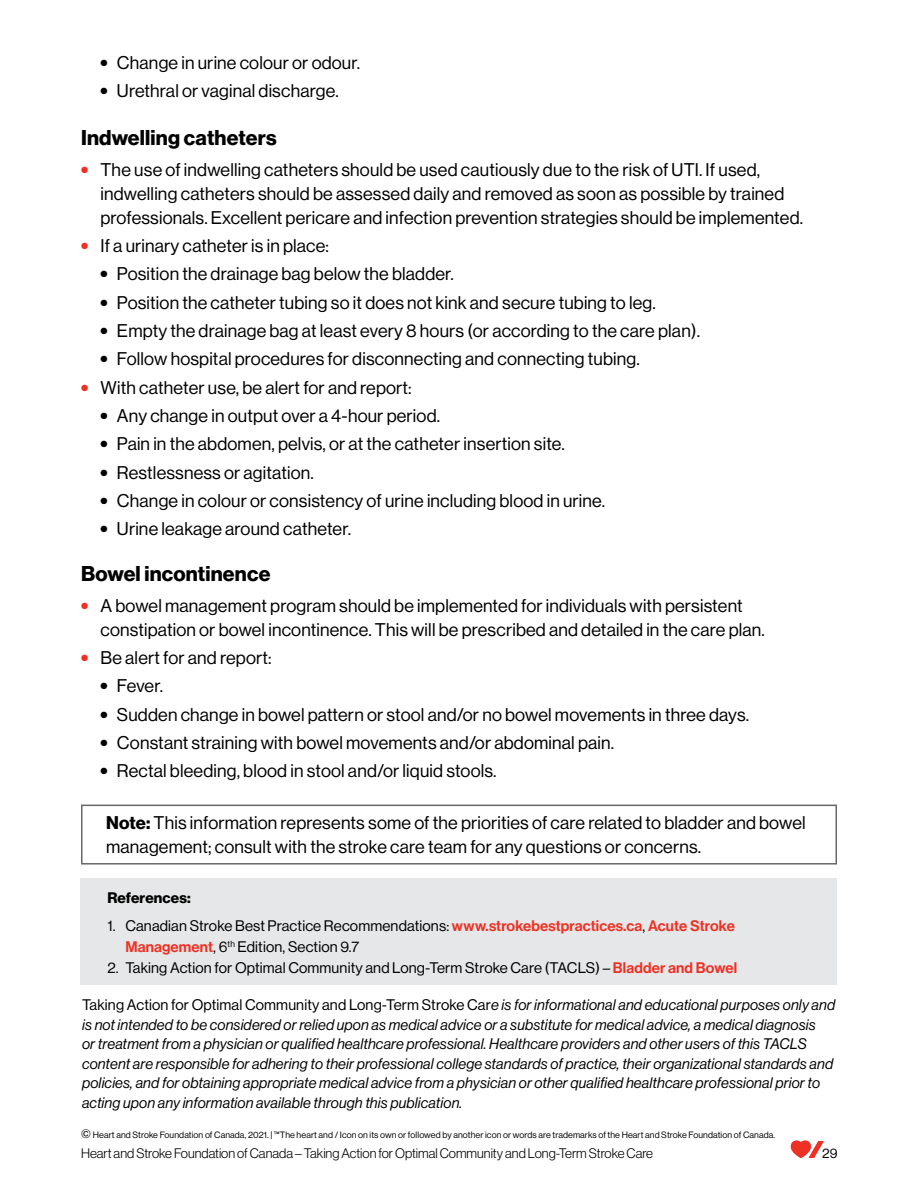
<style>
.page{position:relative;width:918px;height:1188px;background:#fff}
.page>*{position:absolute;margin:0;border:0;box-sizing:border-box;transform-origin:0 0}
.t1{font:21px "N Haas Grotesk DS Std 75 Bd";letter-spacing:.01em;color:#000}
.t2{font:18px/24px "N Haas Grotesk DS Std 55 Rg";letter-spacing:.01em;color:#000}
.t3{font:15px/19.5px "N Haas Grotesk DS Std 56 It";letter-spacing:.01em;color:#000}
.t4{font:15px/21px "N Haas Grotesk DS Std 55 Rg";letter-spacing:.01em;color:#000}
.t5{font:15px "N Haas Grotesk DS Std 75 Bd";letter-spacing:.01em;color:#000}
.t6{font:13.5px "N Haas Grotesk DS Std 45 Lt";color:#000}
.t7{font:13.5px "N Haas Grotesk DS Std 55 Rg";color:#000}
.t8{font:9px "N Haas Grotesk DS Std 55 Rg";letter-spacing:.01em;color:#000}
.s1{font-family:"N Haas Grotesk DS Std 75 Bd"}
.s2{font-family:"N Haas Grotesk DS Std 65 Md";color:#ee3124}
.s3{font-family:"N Haas Grotesk DS Std 56 It"}
.s4{font-size:12px}
</style>
<div class="page">
<div style="left:81px;top:805px;width:756px;height:60px;border:2px solid #67686b"></div>
<svg style="left:791px;top:1140px;width:33px;height:18px"></svg>
<div style="left:80px;top:878px;width:756px;height:107px;background:#e6e7e8"></div>
<p class="t2" style="left:100px;top:51px;width:261px">● Change in urine colour or odour.</p>
<p class="t2" style="left:100px;top:79px;width:240px">● Urethral or vaginal discharge.</p>
<p class="t1" style="left:81px;top:125px;width:197px">Indwelling catheters</p>
<p class="t2" style="left:101px;top:158px;width:704px;text-indent:-20px"><sup>●</sup> The use of indwelling catheters should be used cautiously due to the risk of UTI. If used, indwelling catheters should be assessed daily and removed as soon as possible by trained professionals. Excellent pericare and infection prevention strategies should be implemented.</p>
<p class="t2" style="left:81px;top:234px;width:250px"><sup>●</sup> If a urinary catheter is in place:</p>
<p class="t2" style="left:100px;top:262px;width:355px">● Position the drainage bag below the bladder.</p>
<p class="t2" style="left:100px;top:291px;width:557px">● Position the catheter tubing so it does not kink and secure tubing to leg.</p>
<p class="t2" style="left:100px;top:319px;width:601px">● Empty the drainage bag at least every 8 hours (or according to the care plan).</p>
<p class="t2" style="left:100px;top:347px;width:541px">● Follow hospital procedures for disconnecting and connecting tubing.</p>
<p class="t2" style="left:81px;top:376px;width:332px"><sup>●</sup> With catheter use, be alert for and report:</p>
<p class="t2" style="left:100px;top:404px;width:341px">● Any change in output over a 4-hour period.</p>
<p class="t2" style="left:100px;top:432px;width:466px">● Pain in the abdomen, pelvis, or at the catheter insertion site.</p>
<p class="t2" style="left:100px;top:460px;width:215px">● Restlessness or agitation.</p>
<p class="t2" style="left:100px;top:489px;width:506px">● Change in colour or consistency of urine including blood in urine.</p>
<p class="t2" style="left:100px;top:517px;width:252px">● Urine leakage around catheter.</p>
<p class="t1" style="left:81px;top:561px;width:191px">Bowel incontinence</p>
<p class="t2" style="left:101px;top:593px;width:666px;text-indent:-20px"><sup>●</sup> A bowel management program should be implemented for individuals with persistent constipation or bowel incontinence. This will be prescribed and detailed in the care plan.</p>
<p class="t2" style="left:81px;top:646px;width:192px"><sup>●</sup> Be alert for and report:</p>
<p class="t2" style="left:100px;top:674px;width:64px">● Fever.</p>
<p class="t2" style="left:100px;top:702px;width:650px">● Sudden change in bowel pattern or stool and/or no bowel movements in three days.</p>
<p class="t2" style="left:100px;top:731px;width:515px">● Constant straining with bowel movements and/or abdominal pain.</p>
<p class="t2" style="left:100px;top:759px;width:398px">● Rectal bleeding, blood in stool and/or liquid stools.</p>
<p class="t2" style="left:106px;top:811px;width:701px"><span class="s1">Note:</span> This information represents some of the priorities of care related to bladder and bowel management; consult with the stroke care team for any questions or concerns.</p>
<p class="t5" style="left:107px;top:889px;width:85px">References:</p>
<p class="t4" style="left:125px;top:915px;width:611px;text-indent:-18px">1. Canadian Stroke Best Practice Recommendations: <span class="s2">www.strokebestpractices.ca</span>, <span class="s2">Acute Stroke<br>Management</span>, 6<sup>th</sup> Edition, Section 9.7</p>
<p class="t4" style="left:107px;top:957px;width:631px">2. Taking Action for Optimal Community and Long-Term Stroke Care (TACLS) – <span class="s2">Bladder and Bowel</span></p>
<p class="t4" style="left:82px;top:995px;width:755px">Taking Action for Optimal Community and Long-Term Stroke Car<span class="s3">e is for informational and educational purposes only and</span></p>
<p class="t3" style="left:82px;top:1015px;width:753px">is not intended to be considered or relied upon as medical advice or a substitute for medical advice, a medical diagnosis<br>or treatment from a physician or qualified healthcare professional. Healthcare providers and other users of this TACLS content are responsible for adhering to their professional college standards of practice, their organizational standards and policies, and for obtaining appropriate medical advice from a physician or other qualified healthcare professional prior to acting upon any information available through this publication.</p>
<p class="t8" style="left:81px;top:1130px;width:696px"><span class="s4">©</span> Heart and Stroke Foundation of Canada, 2021. | ™The heart and / Icon on its own or followed by another icon or words are trademarks of the Heart and Stroke Foundation of Canada.</p>
<p class="t6" style="left:81px;top:1145px;width:574px">Heart and Stroke Foundation of Canada – Taking Action for Optimal Community and Long-Term Stroke Care</p>
<p class="t7" style="left:822px;top:1145px;width:17px">29</p>
</div>
